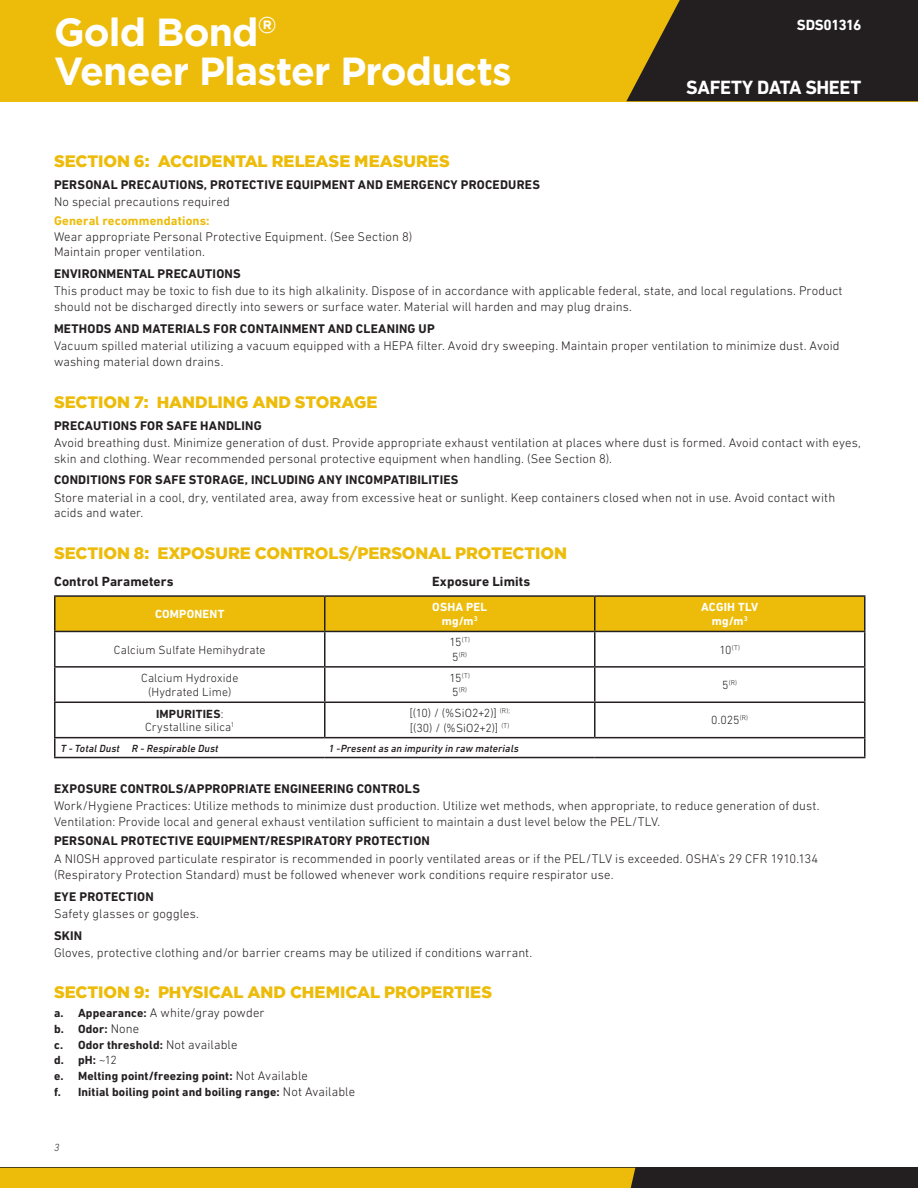
<style>
.page{position:relative;width:918px;height:1188px;background:#fff}
.page>*{position:absolute;margin:0;border:0;box-sizing:border-box;transform-origin:0 0}
.Headline_Large{font:700 39px "Gotham";letter-spacing:-.025em;color:#fff}
.Masthead_Title{font:700 19.5px "DIN Next LT Pro";letter-spacing:-.02em;color:#fff}
.Headline_small{font:900 16.5px "Gotham";letter-spacing:-.005em;color:#edbc0a}
.Masthead_Title-2{font:700 15px "DIN Next LT Pro";letter-spacing:-.05em;color:#fff}
.Secondary_Subhead{font:700 13.5px "DIN Next LT Pro";letter-spacing:.01em;color:#231f20}
.Regular_Text{font:300 12.75px/15.8px "DIN Next LT Pro";letter-spacing:.01em;color:#231f20}
.subtitle{font:700 12.75px "DIN Next LT Pro";letter-spacing:.015em;color:#231f20}
.Regular_Text-2{font:700 12.75px "DIN Next LT Pro";letter-spacing:.015em;color:#231f20}
.Chart_Small___Light{font:700 12px "DIN Next LT Pro";letter-spacing:.015em;color:#231f20}
.Chart_Small___Light-2{font:300 12px/13.5px "DIN Next LT Pro";letter-spacing:.01em;color:#231f20;text-align:center}
.Chart_Bold_Heads{font:700 12px/14.4px "DIN Next LT Pro";letter-spacing:.02em;color:#fff;text-align:center}
.Chart_Large___Foot_N{font:italic 500 10.5px "DIN Next LT Pro";letter-spacing:.015em;color:#231f20}
.PAGE_NUMBERS{font:italic 300 10.5px "DIN Next LT Pro";color:#231f20}
.Chart_Small___Light-3{font:300 7.05px/14.4px "DIN Next LT Pro";color:#231f20;text-align:center}
.s1{font-weight:700;color:#edbc0a}
.s2{font-size:12px}
.s3{font-weight:300}
.s4{font-weight:700;font-size:12px}
.s5{font-weight:300;font-size:12.75px}
</style>
<div class="page">
<div style="left:0;top:0;width:918px;height:101px;background:#edbc0a"></div>
<div style="left:0;top:1168px;width:918px;height:20px;background:#231f20"></div>
<div style="left:0;top:1168px;width:635px;height:20px;background:#edbc0a"></div>
<svg style="left:626px;top:0;width:292px;height:101px;background:#352d1d"></svg>
<svg style="left:56px;top:597px;width:808px;height:34px;background:#e6b70a"></svg>
<hr style="left:54px;top:595px;width:271px;height:2px;background:#231f20">
<hr style="left:54px;top:597px;width:2px;height:34px;background:#231f20">
<hr style="left:325px;top:595px;width:270px;height:2px;background:#231f20">
<hr style="left:324px;top:597px;width:2px;height:34px;background:#231f20">
<hr style="left:595px;top:595px;width:271px;height:2px;background:#231f20">
<hr style="left:594px;top:597px;width:2px;height:34px;background:#231f20">
<hr style="left:864px;top:597px;width:2px;height:34px;background:#231f20">
<hr style="left:54px;top:631px;width:271px;height:1px;background:#231f20">
<hr style="left:54px;top:632px;width:2px;height:34px;background:#231f20">
<hr style="left:325px;top:631px;width:270px;height:1px;background:#231f20">
<hr style="left:324px;top:632px;width:2px;height:34px;background:#231f20">
<hr style="left:595px;top:631px;width:271px;height:1px;background:#231f20">
<hr style="left:594px;top:632px;width:2px;height:34px;background:#231f20">
<hr style="left:864px;top:632px;width:2px;height:34px;background:#231f20">
<hr style="left:54px;top:666px;width:271px;height:2px;background:#231f20">
<hr style="left:54px;top:668px;width:2px;height:34px;background:#231f20">
<hr style="left:325px;top:666px;width:270px;height:2px;background:#231f20">
<hr style="left:324px;top:668px;width:2px;height:34px;background:#231f20">
<hr style="left:595px;top:666px;width:271px;height:2px;background:#231f20">
<hr style="left:594px;top:668px;width:2px;height:34px;background:#231f20">
<hr style="left:864px;top:668px;width:2px;height:34px;background:#231f20">
<hr style="left:54px;top:702px;width:271px;height:1px;background:#231f20">
<hr style="left:54px;top:703px;width:2px;height:34px;background:#231f20">
<hr style="left:325px;top:702px;width:270px;height:1px;background:#231f20">
<hr style="left:324px;top:703px;width:2px;height:34px;background:#231f20">
<hr style="left:595px;top:702px;width:271px;height:1px;background:#231f20">
<hr style="left:594px;top:703px;width:2px;height:34px;background:#231f20">
<hr style="left:864px;top:703px;width:2px;height:34px;background:#231f20">
<hr style="left:54px;top:737px;width:271px;height:1px;background:#231f20">
<svg style="left:54px;top:738px;width:2px;height:19px"></svg>
<hr style="left:325px;top:737px;width:270px;height:1px;background:#231f20">
<hr style="left:595px;top:737px;width:271px;height:1px;background:#231f20">
<svg style="left:864px;top:738px;width:2px;height:19px"></svg>
<hr style="left:54px;top:757px;width:271px;height:1px;background:#231f20">
<hr style="left:325px;top:757px;width:270px;height:1px;background:#231f20">
<hr style="left:595px;top:757px;width:271px;height:1px;background:#231f20">
<div style="left:61px;top:605px;width:258px;height:16px;background:#edbc0a"></div>
<div style="left:331px;top:598px;width:258px;height:30px;background:#edbc0a"></div>
<div style="left:601px;top:598px;width:258px;height:30px;background:#edbc0a"></div>
<p class="Headline_Large" style="left:54px;top:10px;width:224px">Gold Bond<sup>‰</sup></p>
<p class="Headline_Large" style="left:54px;top:49px;width:459px">Veneer Plaster Products</p>
<p class="Masthead_Title-2" style="left:797px;top:16px;width:66px">SDS01316</p>
<p class="Masthead_Title" style="left:686px;top:76px;width:177px">SAFETY DATA SHEET</p>
<p class="Headline_small" style="left:54px;top:152px;width:397px">SECTION 6: ACCIDENTAL RELEASE MEASURES</p>
<p class="subtitle" style="left:54px;top:177px;width:487px">PERSONAL PRECAUTIONS, PROTECTIVE EQUIPMENT AND EMERGENCY PROCEDURES</p>
<p class="Regular_Text" style="left:54px;top:194px;width:177px">No special precautions required</p>
<p class="Regular_Text" style="left:54px;top:212px;width:360px"><span class="s1">General recommendations:<br></span>Wear appropriate Personal Protective Equipment. (See Section 8)<br>Maintain proper ventilation.</p>
<p class="subtitle" style="left:54px;top:266px;width:188px">ENVIRONMENTAL PRECAUTIONS</p>
<p class="Regular_Text" style="left:54px;top:283px;width:790px">This product may be toxic to fish due to its high alkalinity. Dispose of in accordance with applicable federal, state, and local regulations. Product should not be discharged directly into sewers or surface water. Material will harden and may plug drains.</p>
<p class="subtitle" style="left:54px;top:321px;width:382px">METHODS AND MATERIALS FOR CONTAINMENT AND CLEANING UP</p>
<p class="Regular_Text" style="left:54px;top:338px;width:787px">Vacuum spilled material utilizing a vacuum equipped with a HEPA filter. Avoid dry sweeping. Maintain proper ventilation to minimize dust. Avoid washing material down drains.</p>
<p class="Headline_small" style="left:54px;top:392px;width:325px">SECTION 7: HANDLING AND STORAGE</p>
<p class="subtitle" style="left:54px;top:418px;width:209px">PRECAUTIONS FOR SAFE HANDLING</p>
<p class="Regular_Text" style="left:54px;top:434px;width:808px">Avoid breathing dust. Minimize generation of dust. Provide appropriate exhaust ventilation at places where dust is formed. Avoid contact with eyes, skin and clothing. Wear recommended personal protective equipment when handling. (See Section 8).</p>
<p class="subtitle" style="left:54px;top:473px;width:406px">CONDITIONS FOR SAFE STORAGE, INCLUDING ANY INCOMPATIBILITIES</p>
<p class="Regular_Text" style="left:54px;top:489px;width:783px">Store material in a cool, dry, ventilated area, away from excessive heat or sunlight. Keep containers closed when not in use. Avoid contact with acids and water.</p>
<p class="Headline_small" style="left:54px;top:543px;width:514px">SECTION 8: EXPOSURE CONTROLS/PERSONAL PROTECTION</p>
<p class="Secondary_Subhead" style="left:54px;top:574px;width:121px">Control Parameters</p>
<p class="Secondary_Subhead" style="left:432px;top:574px;width:100px">Exposure Limits</p>
<p class="Chart_Bold_Heads" style="left:155px;top:607px;width:71px">COMPONENT</p>
<p class="Chart_Bold_Heads" style="left:432px;top:600px;width:56px">OSHA PEL mg/m<sup>3</sup></p>
<p class="Chart_Bold_Heads" style="left:701px;top:600px;width:59px">ACGIH TLV mg/m<sup>3</sup></p>
<p class="Chart_Small___Light-2" style="left:114px;top:643px;width:153px">Calcium Sulfate Hemihydrate</p>
<p class="Chart_Small___Light-3" style="left:450px;top:633px;width:22px"><span class="s2">15</span>(T)<br><span class="s2">5</span>(R)</p>
<p class="Chart_Small___Light-3" style="left:719px;top:640px;width:22px"><span class="s2">10</span>(T)</p>
<p class="Chart_Small___Light-2" style="left:141px;top:671px;width:99px">Calcium Hydroxide (Hydrated Lime)</p>
<p class="Chart_Small___Light-3" style="left:450px;top:668px;width:22px"><span class="s2">15</span>(T)<br><span class="s2">5</span>(R)</p>
<p class="Chart_Small___Light-3" style="left:722px;top:675px;width:16px"><span class="s2">5</span>(R)</p>
<p class="Chart_Small___Light" style="left:156px;top:707px;width:69px">IMPURITIES<span class="s3">:</span></p>
<p class="Chart_Small___Light-2" style="left:145px;top:720px;width:91px">Crystalline silica<sup>1</sup></p>
<p class="Chart_Small___Light-2" style="left:409px;top:706px;width:102px">[(10) / (%SiO2+2)] <sup>(R);</sup></p>
<p class="Chart_Small___Light-2" style="left:410px;top:721px;width:101px">[(30) / (%SiO2+2)] <sup>(T)</sup></p>
<p class="Chart_Small___Light-2" style="left:711px;top:714px;width:38px">0.025<sup>(R)</sup></p>
<p class="Chart_Large___Foot_N" style="left:61px;top:742px;width:159px">T - Total Dust R - Respirable Dust</p>
<p class="Chart_Large___Foot_N" style="left:329px;top:742px;width:192px">1 -Present as an impurity in raw materials</p>
<p class="subtitle" style="left:54px;top:781px;width:367px">EXPOSURE CONTROLS/APPROPRIATE ENGINEERING CONTROLS</p>
<p class="Regular_Text" style="left:54px;top:798px;width:767px">Work/Hygiene Practices: Utilize methods to minimize dust production. Utilize wet methods, when appropriate, to reduce generation of dust.<br>Ventilation: Provide local and general exhaust ventilation sufficient to maintain a dust level below the PEL/TLV.</p>
<p class="Regular_Text-2" style="left:54px;top:833px;width:377px">PERSONAL PROTECTIVE EQUIPMENT/RESPIRATORY PROTECTION</p>
<p class="Regular_Text" style="left:54px;top:851px;width:766px">A NIOSH approved particulate respirator is recommended in poorly ventilated areas or if the PEL/TLV is exceeded. OSHA's 29 CFR 1910.134 (Respiratory Protection Standard) must be followed whenever work conditions require respirator use.</p>
<p class="subtitle" style="left:54px;top:889px;width:101px">EYE PROTECTION</p>
<p class="Regular_Text" style="left:54px;top:906px;width:146px">Safety glasses or goggles.</p>
<p class="subtitle" style="left:54px;top:928px;width:30px">SKIN</p>
<p class="Regular_Text" style="left:54px;top:945px;width:480px">Gloves, protective clothing and/or barrier creams may be utilized if conditions warrant.</p>
<p class="Headline_small" style="left:54px;top:983px;width:440px">SECTION 9: PHYSICAL AND CHEMICAL PROPERTIES</p>
<p class="Regular_Text" style="left:54px;top:1005px;width:212px"><span class="s4">a. Appearance:</span> A white/gray powder</p>
<p class="Chart_Small___Light" style="left:54px;top:1022px;width:87px">b. Odor: <span class="s5">None</span></p>
<p class="Chart_Small___Light" style="left:54px;top:1037px;width:185px">c. Odor threshold: <span class="s5">Not available</span></p>
<p class="Chart_Small___Light" style="left:54px;top:1053px;width:64px">d. pH: <span class="s3">~12</span></p>
<p class="Chart_Small___Light" style="left:54px;top:1069px;width:255px">e. Melting point/freezing point: <span class="s5">Not Available</span></p>
<p class="Chart_Small___Light" style="left:54px;top:1085px;width:303px">f. Initial boiling point and boiling range: <span class="s5">Not Available</span></p>
<p class="PAGE_NUMBERS" style="left:54px;top:1141px;width:7px">3</p>
</div>
